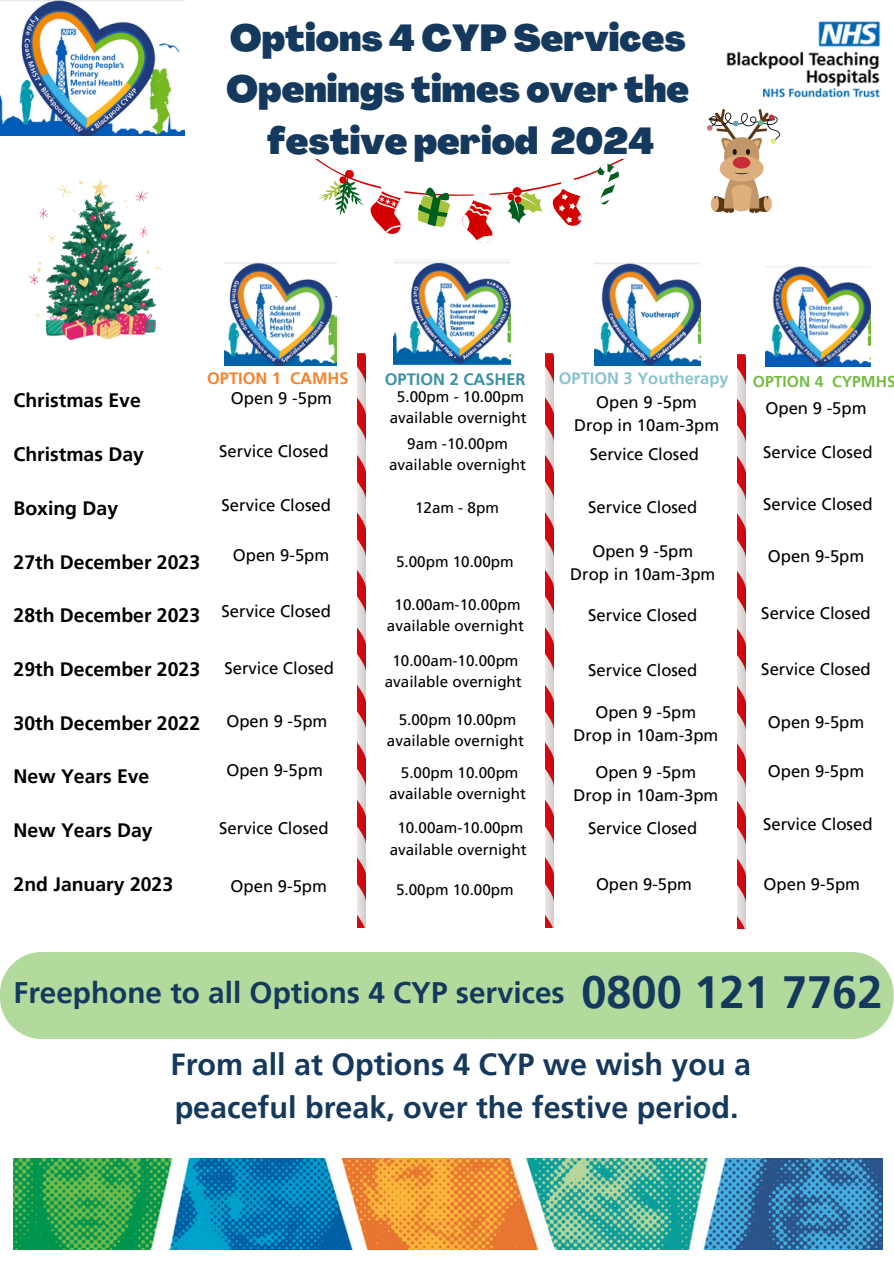
<style>
.page{position:relative;width:894px;height:1264px;background:#fff}
.page>*{position:absolute;margin:0;border:0;box-sizing:border-box;transform-origin:0 0}
.t1{font:700 45.15px "Frutiger LT Pro";color:#15395d}
.t2{font:900 36.9px/51.4px "Agrandir";color:#15395d;text-align:center}
.t3{font:700 30.45px/42.5px "Frutiger LT Pro";color:#15395d}
.t4{font:700 29.7px "Frutiger LT Pro";color:#15395d}
.t5{font:700 19.35px "Frutiger LT Pro";color:#000}
.t6{font:16.65px "Frutiger LT Pro";color:#000}
.t7{font:700 16.35px "Frutiger LT Pro";color:#88c3cf}
.t8{font:700 16.35px "Frutiger LT Pro";color:#3a91a8}
.t9{font:700 16.35px "Frutiger LT Pro";color:#f8832c}
.t10{font:700 15.6px "Frutiger LT Pro";color:#74bd43}
.t11{font:15.15px "Frutiger LT Pro";color:#000}
</style>
<div class="page">
<img style="left:14px;top:1158px;width:868px;height:91px">
<img style="left:0;top:0;width:184px;height:135px">
<img style="left:726px;top:21px;width:155px;height:77px">
<img style="left:765px;top:267px;width:105px;height:100px">
<img style="left:707px;top:110px;width:72px;height:102px">
<img style="left:357px;top:353px;width:8px;height:574px">
<img style="left:545px;top:353px;width:8px;height:574px">
<img style="left:737px;top:354px;width:7px;height:574px">
<img style="left:29px;top:179px;width:132px;height:160px">
<img style="left:393px;top:262px;width:117px;height:103px">
<svg style="left:315px;top:159px;width:309px;height:84px"></svg>
<img style="left:225px;top:262px;width:111px;height:104px">
<img style="left:594px;top:263px;width:106px;height:103px">
<div style="left:0;top:952px;width:893px;height:86px;background:#b3da9d;border-radius:42px"></div>
<p class="t2" style="left:226px;top:16px;width:464px">Options 4 CYP Services<br>Openings times over the festive period 2024</p>
<p class="t5" style="left:14px;top:389px;width:129px">Christmas Eve</p>
<h2 class="t5" style="left:14px;top:442px;width:132px">Christmas Day</h2>
<p class="t5" style="left:14px;top:496px;width:106px">Boxing Day</p>
<p class="t5" style="left:14px;top:550px;width:188px">27th December 2023</p>
<p class="t5" style="left:14px;top:603px;width:188px">28th December 2023</p>
<p class="t5" style="left:14px;top:657px;width:188px">29th December 2023</p>
<p class="t5" style="left:14px;top:711px;width:188px">30th December 2022</p>
<p class="t5" style="left:14px;top:765px;width:137px">New Years Eve</p>
<p class="t5" style="left:14px;top:818px;width:140px">New Years Day</p>
<p class="t5" style="left:14px;top:872px;width:161px">2nd January 2023</p>
<h4 class="t9" style="left:207px;top:368px;width:143px">OPTION 1 CAMHS</h4>
<h4 class="t8" style="left:385px;top:369px;width:142px">OPTION 2 CASHER</h4>
<h4 class="t7" style="left:558px;top:368px;width:171px">OPTION 3 Youtherapy</h4>
<h4 class="t10" style="left:752px;top:372px;width:144px">OPTION 4 CYPMHS</h4>
<p class="t6" style="left:231px;top:388px;width:103px">Open 9 -5pm</p>
<p class="t6" style="left:219px;top:441px;width:111px">Service Closed</p>
<h5 class="t11" style="left:397px;top:387px;width:128px">5.00pm - 10.00pm</h5>
<p class="t11" style="left:389px;top:408px;width:138px">available overnight</p>
<p class="t11" style="left:407px;top:434px;width:102px">9am -10.00pm</p>
<p class="t11" style="left:389px;top:455px;width:138px">available overnight</p>
<p class="t6" style="left:596px;top:392px;width:102px">Open 9 -5pm</p>
<p class="t6" style="left:574px;top:415px;width:146px">Drop in 10am-3pm</p>
<p class="t6" style="left:589px;top:444px;width:110px">Service Closed</p>
<p class="t6" style="left:765px;top:398px;width:103px">Open 9 -5pm</p>
<p class="t6" style="left:762px;top:442px;width:111px">Service Closed</p>
<h4 class="t6" style="left:221px;top:494px;width:111px">Service Closed</h4>
<p class="t11" style="left:415px;top:499px;width:85px">12am - 8pm</p>
<p class="t6" style="left:588px;top:496px;width:110px">Service Closed</p>
<p class="t6" style="left:762px;top:494px;width:111px">Service Closed</p>
<h4 class="t6" style="left:233px;top:545px;width:98px">Open 9-5pm</h4>
<h4 class="t6" style="left:221px;top:601px;width:111px">Service Closed</h4>
<p class="t11" style="left:396px;top:553px;width:119px">5.00pm 10.00pm</p>
<p class="t11" style="left:394px;top:595px;width:127px">10.00am-10.00pm</p>
<p class="t11" style="left:387px;top:616px;width:138px">available overnight</p>
<p class="t6" style="left:592px;top:541px;width:102px">Open 9 -5pm</p>
<p class="t6" style="left:570px;top:564px;width:146px">Drop in 10am-3pm</p>
<p class="t6" style="left:588px;top:604px;width:110px">Service Closed</p>
<p class="t6" style="left:767px;top:546px;width:98px">Open 9-5pm</p>
<p class="t6" style="left:761px;top:602px;width:111px">Service Closed</p>
<h4 class="t6" style="left:224px;top:658px;width:111px">Service Closed</h4>
<p class="t11" style="left:392px;top:651px;width:127px">10.00am-10.00pm</p>
<p class="t11" style="left:385px;top:672px;width:138px">available overnight</p>
<p class="t6" style="left:588px;top:660px;width:110px">Service Closed</p>
<p class="t6" style="left:761px;top:659px;width:111px">Service Closed</p>
<p class="t6" style="left:226px;top:711px;width:103px">Open 9 -5pm</p>
<h4 class="t6" style="left:226px;top:760px;width:98px">Open 9-5pm</h4>
<p class="t11" style="left:398px;top:710px;width:119px">5.00pm 10.00pm</p>
<p class="t11" style="left:387px;top:732px;width:138px">available overnight</p>
<p class="t11" style="left:401px;top:763px;width:119px">5.00pm 10.00pm</p>
<p class="t11" style="left:389px;top:784px;width:138px">available overnight</p>
<p class="t6" style="left:595px;top:701px;width:102px">Open 9 -5pm</p>
<p class="t6" style="left:573px;top:724px;width:146px">Drop in 10am-3pm</p>
<p class="t6" style="left:595px;top:761px;width:102px">Open 9 -5pm</p>
<p class="t6" style="left:573px;top:784px;width:146px">Drop in 10am-3pm</p>
<p class="t6" style="left:767px;top:712px;width:98px">Open 9-5pm</p>
<p class="t6" style="left:767px;top:760px;width:98px">Open 9-5pm</p>
<p class="t6" style="left:762px;top:814px;width:111px">Service Closed</p>
<h4 class="t6" style="left:219px;top:818px;width:111px">Service Closed</h4>
<p class="t6" style="left:588px;top:818px;width:110px">Service Closed</p>
<p class="t11" style="left:397px;top:819px;width:127px">10.00am-10.00pm</p>
<p class="t11" style="left:389px;top:840px;width:138px">available overnight</p>
<p class="t11" style="left:396px;top:880px;width:119px">5.00pm 10.00pm</p>
<p class="t6" style="left:230px;top:876px;width:98px">Open 9-5pm</p>
<p class="t6" style="left:763px;top:873px;width:98px">Open 9-5pm</p>
<p class="t6" style="left:596px;top:874px;width:98px">Open 9-5pm</p>
<h6 class="t4" style="left:14px;top:974px;width:552px">Freephone to all Options 4 CYP services</h6>
<h5 class="t1" style="left:581px;top:965px;width:302px">0800 121 7762</h5>
<h5 class="t3" style="left:170px;top:1043px;width:582px">From all at Options 4 CYP we wish you a peaceful break, over the festive period.</h5>
</div>
